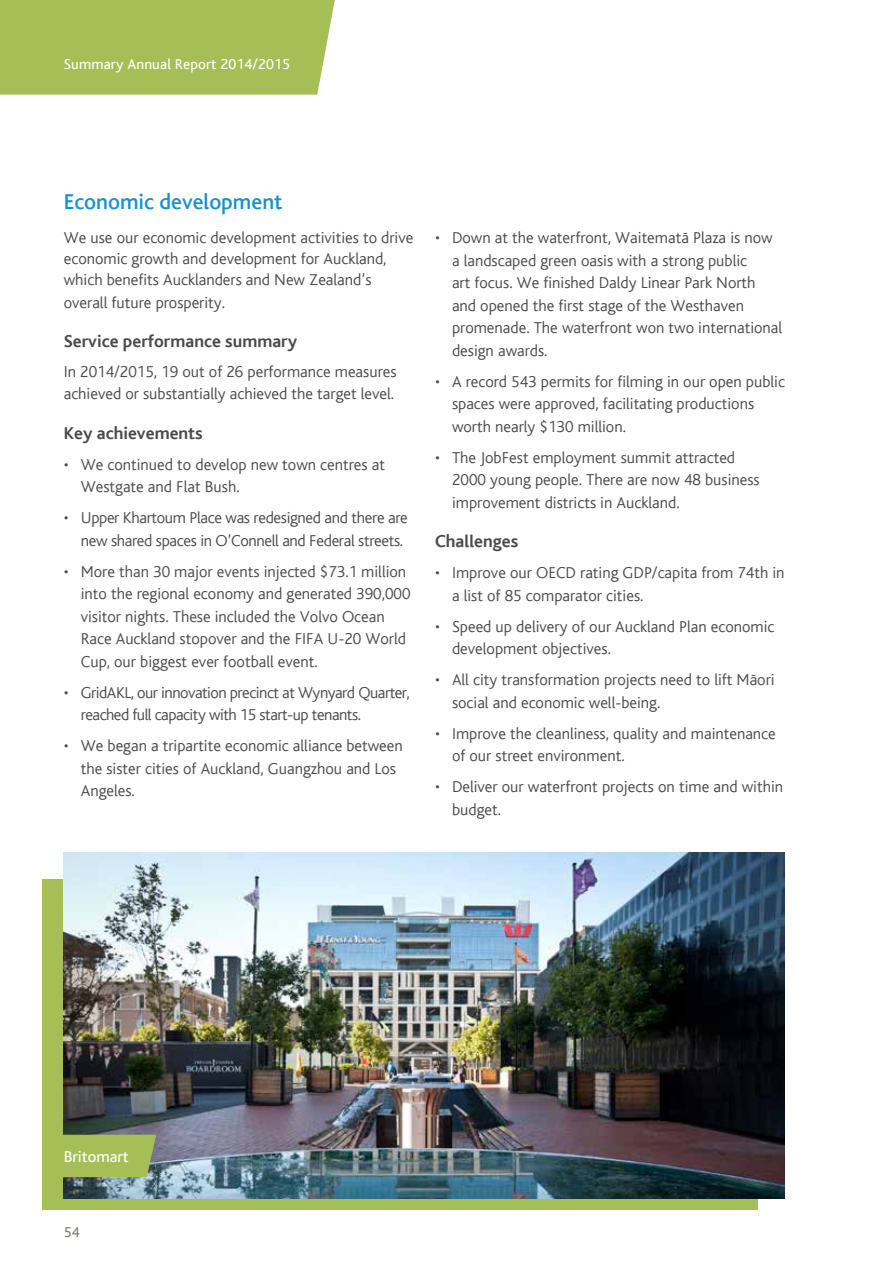
<style>
.page{position:relative;width:893px;height:1263px;background:#fff}
.page>*{position:absolute;margin:0;border:0;box-sizing:border-box;transform-origin:0 0}
.BC4623_Article_Headi{font:500 22.5px "AC Bliss";color:#1592cb}
.BC4623_Article_Sub-h{font:700 18px "AC Bliss";color:#4a4a49}
.BC4623_Body_Copy_Bul{font:300 16.5px/22.5px "AC Bliss";color:#4a4a49}
.BC4623_Body_Copy_85{font:300 16.5px/21px "AC Bliss";color:#4a4a49}
.BC4623_Body_Copy_Bul-2{font:300 16.5px/22.5px "AC Bliss";letter-spacing:-.03em;color:#4a4a49}
.BC4623_Body_Copy_Bul-3{font:300 16.5px/22.5px "AC Bliss";letter-spacing:-.02em;color:#4a4a49;text-align:right}
.Intro_Text{font:16.5px "AC Bliss";color:#fff}
.t1{font:15px "AC Bliss";letter-spacing:.01em;color:#fff}
.t2{font:15px "AC Bliss";color:#7d8179}
</style>
<div class="page">
<div style="left:0;top:0;width:335px;height:95px;background:#a5be55"></div>
<div style="left:43px;top:879px;width:715px;height:330px;background:#a5be55"></div>
<img style="left:64px;top:853px;width:721px;height:346px">
<svg style="left:64px;top:1135px;width:92px;height:42px"></svg>
<p class="t1" style="left:64px;top:56px;width:228px">Summary Annual Report 2014/2015</p>
<p class="BC4623_Article_Headi" style="left:64px;top:190px;width:220px">Economic development</p>
<p class="BC4623_Body_Copy_85" style="left:64px;top:228px;width:351px">We use our economic development activities to drive economic growth and development for Auckland, which benefits Aucklanders and New Zealand’s</p>
<p class="BC4623_Body_Copy_85" style="left:64px;top:292px;width:163px">overall future prosperity.</p>
<p class="BC4623_Article_Sub-h" style="left:64px;top:332px;width:235px">Service performance summary</p>
<p class="BC4623_Body_Copy_85" style="left:64px;top:360px;width:334px;line-height:22.5px">In 2014/2015, 19 out of 26 performance measures achieved or substantially achieved the target level.</p>
<p class="BC4623_Article_Sub-h" style="left:64px;top:424px;width:140px">Key achievements</p>
<p class="BC4623_Body_Copy_Bul" style="left:81px;top:453px;width:306px;text-indent:-17px">• We continued to develop new town centres at<br>Westgate and Flat Bush.</p>
<p class="BC4623_Body_Copy_Bul-3" style="left:64px;top:507px;width:345px">• Upper Khartoum Place was redesigned and there are new shared spaces in O’Connell and Federal streets.</p>
<p class="BC4623_Body_Copy_Bul" style="left:81px;top:560px;width:331px;text-indent:-17px">• More than 30 major events injected $73.1 million into the regional economy and generated 390,000 visitor nights. These included the Volvo Ocean Race Auckland stopover and the FIFA U-20 World Cup, our biggest ever football event.</p>
<p class="BC4623_Body_Copy_Bul-2" style="left:81px;top:681px;width:331px;text-indent:-17px">• GridAKL, our innovation precinct at Wynyard Quarter, reached full capacity with 15 start-up tenants.</p>
<p class="BC4623_Body_Copy_Bul" style="left:81px;top:735px;width:324px;text-indent:-17px">• We began a tripartite economic alliance between the sister cities of Auckland, Guangzhou and Los<br>Angeles.</p>
<p class="BC4623_Body_Copy_Bul" style="left:452px;top:227px;width:332px;text-indent:-17px">• Down at the waterfront, Waitematā Plaza is now a landscaped green oasis with a strong public<br>art focus. We finished Daldy Linear Park North and opened the first stage of the Westhaven promenade. The waterfront won two international design awards.</p>
<p class="BC4623_Body_Copy_Bul" style="left:452px;top:370px;width:334px;text-indent:-17px">• A record 543 permits for filming in our open public spaces were approved, facilitating productions worth nearly $130 million.</p>
<p class="BC4623_Body_Copy_Bul" style="left:452px;top:446px;width:309px;text-indent:-17px">• The JobFest employment summit attracted<br>2000 young people. There are now 48 business improvement districts in Auckland.</p>
<p class="BC4623_Article_Sub-h" style="left:435px;top:532px;width:85px">Challenges</p>
<p class="BC4623_Body_Copy_Bul" style="left:452px;top:562px;width:334px;text-indent:-17px">• Improve our OECD rating GDP/capita from 74th in a list of 85 comparator cities.</p>
<p class="BC4623_Body_Copy_Bul" style="left:452px;top:615px;width:324px;text-indent:-17px">• Speed up delivery of our Auckland Plan economic development objectives.</p>
<p class="BC4623_Body_Copy_Bul" style="left:452px;top:669px;width:324px;text-indent:-17px">• All city transformation projects need to lift Māori social and economic well-being.</p>
<p class="BC4623_Body_Copy_Bul" style="left:452px;top:722px;width:325px;text-indent:-17px">• Improve the cleanliness, quality and maintenance of our street environment.</p>
<p class="BC4623_Body_Copy_Bul" style="left:452px;top:776px;width:333px;text-indent:-17px">• Deliver our waterfront projects on time and within budget.</p>
<p class="Intro_Text" style="left:64px;top:1148px;width:67px">Britomart</p>
<p class="t2" style="left:64px;top:1224px;width:17px">54</p>
</div>
